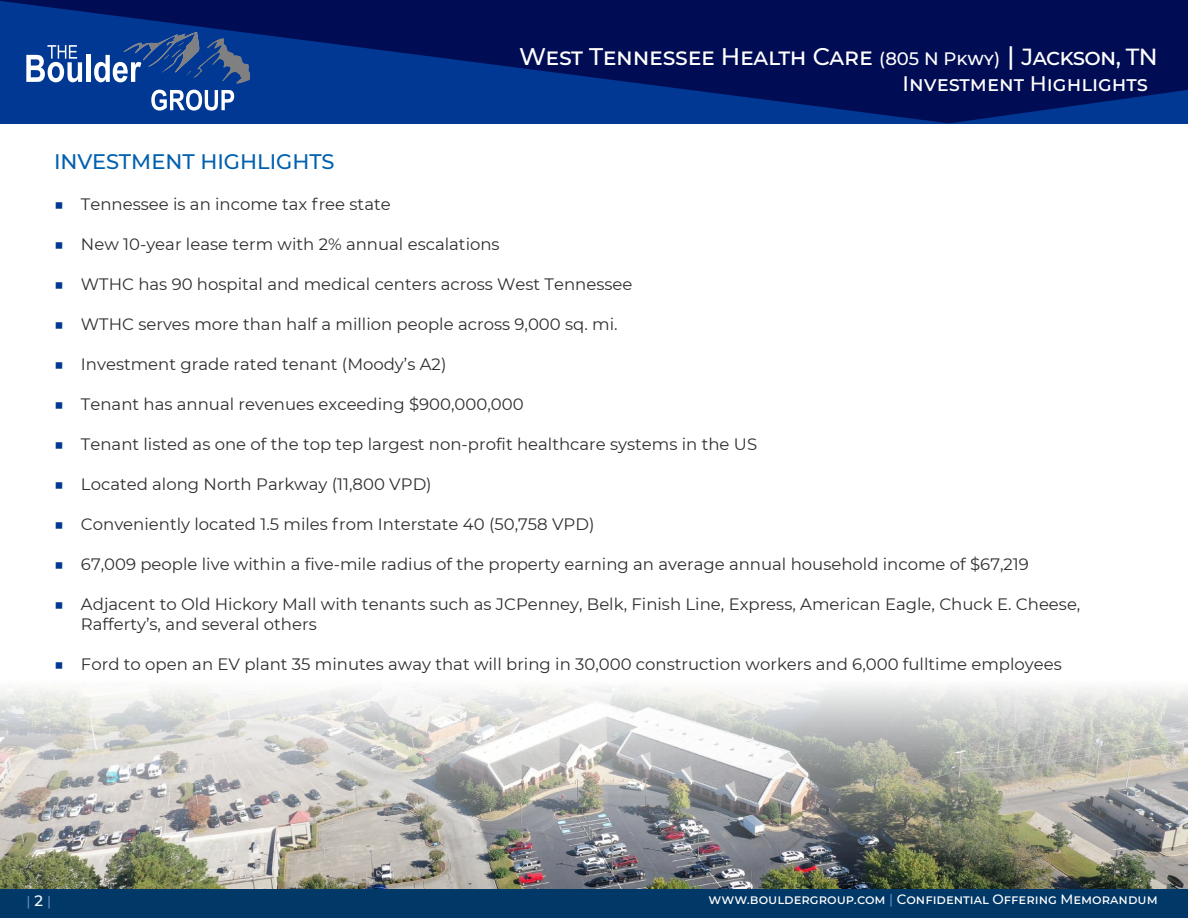
<style>
.page{position:relative;width:1188px;height:918px;background:#fff}
.page>*{position:absolute;margin:0;border:0;box-sizing:border-box;transform-origin:0 0}
.t1{font:500 24px "Montserrat";letter-spacing:-.01em;color:#fff}
.t2{font:500 21px "Montserrat";color:#0060ae}
.t3{font:500 21px "Montserrat";letter-spacing:.03em;color:#fff}
.t4{font:16.5px/19.8px "Montserrat";color:#2e2e2f}
.t5{font:500 13.5px "Montserrat";color:#fff}
.t6{font:500 13.5px "Montserrat";color:#6688be}
.s1{font-size:18px}
.s2{font-size:25.5px}
.s3{font-size:23.25px}
.s4{color:#003893}
.s5{font-size:15px;color:#fff}
.s6{color:#6688be}
</style>
<div class="page">
<svg style="left:0;top:0;width:1188px;height:123px;background:#001c6b"></svg>
<div style="left:1px;top:888px;width:1187px;height:30px;background:#003867"></div>
<svg style="left:26px;top:45px;width:56px;height:37px"></svg>
<div style="left:86px;top:55px;width:5px;height:27px;background:#fff"></div>
<svg style="left:94px;top:32px;width:156px;height:52px;background:#265197"></svg>
<svg style="left:151px;top:90px;width:83px;height:21px"></svg>
<img style="left:0;top:687px;width:1188px;height:201px">
<h1 class="t1" style="left:519px;top:39px;width:640px">West Tennessee Health Care <span class="s1">(805 N Pkwy)</span> <span class="s2">|</span> <span class="s3">Jackson, TN</span></h1>
<p class="t3" style="left:903px;top:69px;width:247px">Investment Highlights</p>
<p class="t2" style="left:54px;top:147px;width:282px">INVESTMENT HIGHLIGHTS</p>
<p class="t4" style="left:54px;top:193px;width:338px"><span class="s4">■</span> Tennessee is an income tax free state</p>
<p class="t4" style="left:54px;top:233px;width:447px"><span class="s4">■</span> New 10-year lease term with 2% annual escalations</p>
<p class="t4" style="left:54px;top:273px;width:580px"><span class="s4">■</span> WTHC has 90 hospital and medical centers across West Tennessee</p>
<p class="t4" style="left:54px;top:313px;width:565px"><span class="s4">■</span> WTHC serves more than half a million people across 9,000 sq. mi.</p>
<p class="t4" style="left:54px;top:353px;width:394px"><span class="s4">■</span> Investment grade rated tenant (Moody’s A2)</p>
<p class="t4" style="left:54px;top:394px;width:471px"><span class="s4">■</span> Tenant has annual revenues exceeding $900,000,000</p>
<p class="t4" style="left:54px;top:434px;width:705px"><span class="s4">■</span> Tenant listed as one of the top tep largest non-profit healthcare systems in the US</p>
<p class="t4" style="left:54px;top:474px;width:379px"><span class="s4">■</span> Located along North Parkway (11,800 VPD)</p>
<p class="t4" style="left:54px;top:514px;width:542px"><span class="s4">■</span> Conveniently located 1.5 miles from Interstate 40 (50,758 VPD)</p>
<p class="t4" style="left:54px;top:554px;width:976px"><span class="s4">■</span> 67,009 people live within a five-mile radius of the property earning an average annual household income of $67,219</p>
<p class="t4" style="left:81px;top:594px;width:1001px;text-indent:-27px"><span class="s4">■</span> Adjacent to Old Hickory Mall with tenants such as JCPenney, Belk, Finish Line, Express, American Eagle, Chuck E. Cheese,<br>Rafferty’s, and several others</p>
<p class="t4" style="left:54px;top:654px;width:1009px"><span class="s4">■</span> Ford to open an EV plant 35 minutes away that will bring in 30,000 construction workers and 6,000 fulltime employees</p>
<p class="t6" style="left:26px;top:892px;width:26px">| <span class="s5">2</span> |</p>
<p class="t5" style="left:709px;top:890px;width:451px">www.bouldergroup.com <span class="s6">|</span> Confidential Offering Memorandum</p>
</div>
